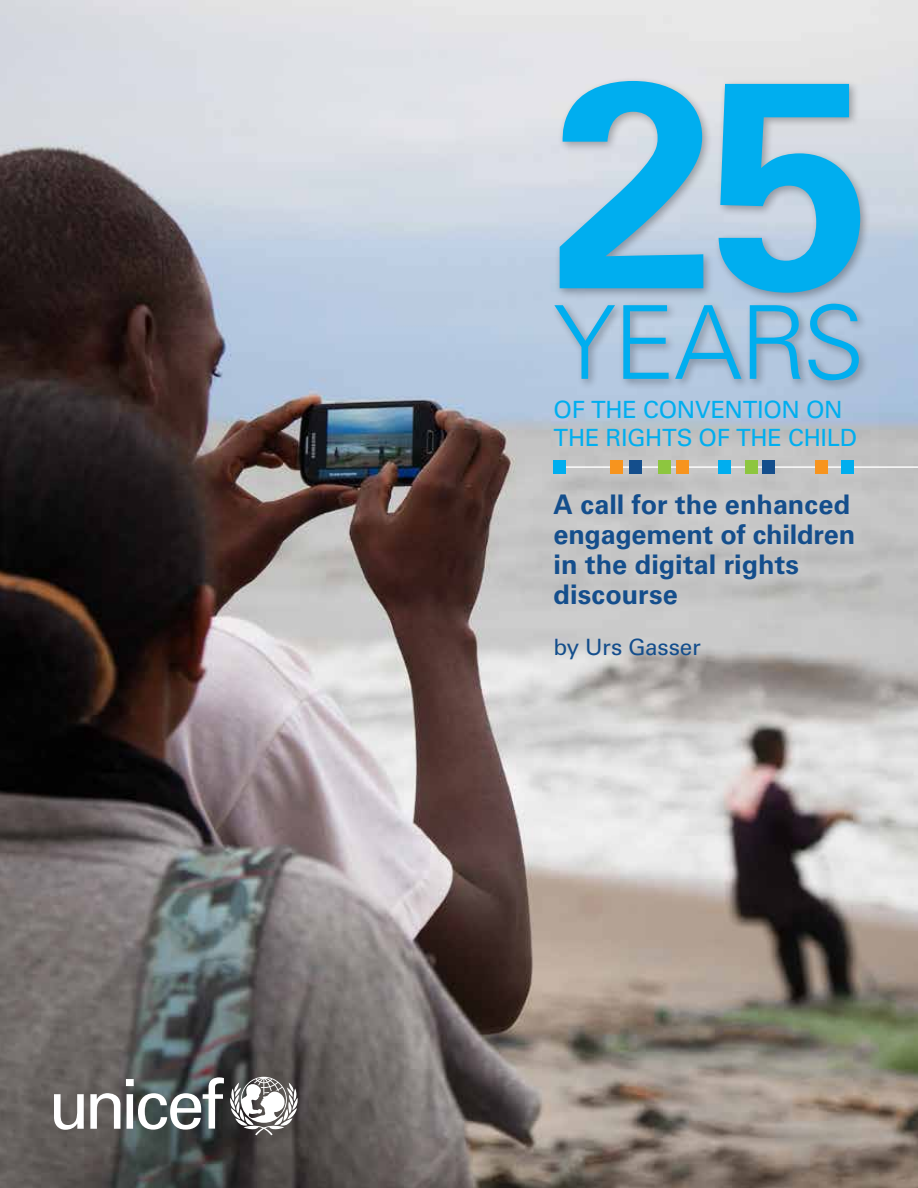
<style>
.page{position:relative;width:918px;height:1188px;background:#fff}
.page>*{position:absolute;margin:0;border:0;box-sizing:border-box;transform-origin:0 0}
.t1{font:300 102px "Univers LT Std";letter-spacing:-.03em;color:#00aeef}
.t2{font:700 27px/30px "Univers LT Std";color:#144e8c}
.t3{font:23.7px/28.5px "Univers LT Std";letter-spacing:-.01em;color:#00aeef}
.t4{font:22.5px "Univers LT Std";letter-spacing:-.01em;color:#144e8c}
</style>
<div class="page">
<img style="left:0;top:0;width:918px;height:1188px">
<hr style="left:554px;top:466px;width:364px;height:2px;background:#fff">
<div style="left:676px;top:460px;width:12px;height:14px;background:#f7941e"></div>
<div style="left:841px;top:460px;width:13px;height:14px;background:#00aeef"></div>
<div style="left:815px;top:460px;width:12px;height:14px;background:#f7941e"></div>
<div style="left:719px;top:460px;width:12px;height:14px;background:#00aeef"></div>
<div style="left:658px;top:460px;width:13px;height:14px;background:#8dc63f"></div>
<div style="left:762px;top:460px;width:13px;height:14px;background:#144e8c"></div>
<div style="left:554px;top:460px;width:12px;height:14px;background:#00aeef"></div>
<div style="left:746px;top:460px;width:12px;height:14px;background:#8dc63f"></div>
<div style="left:629px;top:460px;width:12px;height:14px;background:#144e8c"></div>
<div style="left:611px;top:460px;width:12px;height:14px;background:#f7941e"></div>
<div style="left:551px;top:299px;width:319px;height:93px;background:#000;opacity:.3"></div>
<div style="left:555px;top:76px;width:317px;height:228px;background:#000;opacity:.3"></div>
<svg style="left:560px;top:81px;width:300px;height:212px;background:#5abde6"></svg>
<svg style="left:230px;top:1077px;width:68px;height:58px"></svg>
<svg style="left:54px;top:1094px;width:30px;height:36px"></svg>
<svg style="left:90px;top:1093px;width:30px;height:36px"></svg>
<svg style="left:126px;top:1077px;width:98px;height:53px"></svg>
<h1 class="t1" style="left:554px;top:281px;width:313px">YEARS</h1>
<p class="t3" style="left:554px;top:395px;width:305px">OF THE CONVENTION ON<br>THE RIGHTS OF THE CHILD</p>
<p class="t2" style="left:554px;top:489px;width:303px">A call for the enhanced engagement of children in the digital rights discourse</p>
<p class="t4" style="left:554px;top:633px;width:149px">by Urs Gasser</p>
</div>
